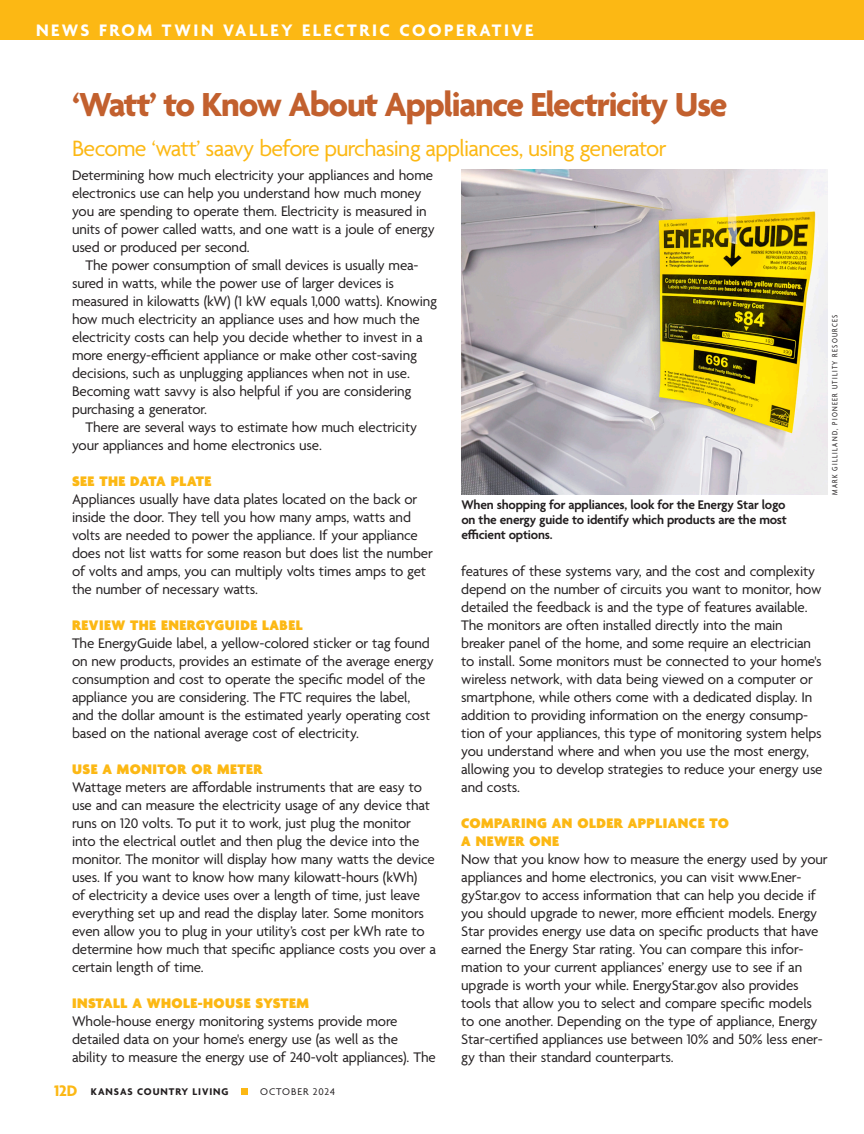
<style>
.page{position:relative;width:864px;height:1134px;background:#fff}
.page>*{position:absolute;margin:0;border:0;box-sizing:border-box;transform-origin:0 0}
.Co-op_Headline{font:700 36px "Agenda";letter-spacing:-.035em;color:#c2602e}
.Co-op_Deck{font:24px "Agenda";letter-spacing:-.03em;color:#fcb814}
.t1{font:700 18px "Agenda";letter-spacing:.14em;color:#fff}
.Co-op_Text_no_indent{font:15px/18px "Agenda";letter-spacing:-.01em;color:#231f20}
.Co-op_Text{font:15px/18px "Agenda";letter-spacing:-.01em;color:#231f20}
.Co-op_Subhead{font:900 15px/18px "Agenda";letter-spacing:.03em;color:#fcb814}
.Caption{font:600 13.5px/15px "Agenda";letter-spacing:-.015em;color:#231f20;text-align:justify}
.t2{font:700 10.5px "Agenda";letter-spacing:.09em;color:#231f20}
.t3{font:10.5px "Agenda";letter-spacing:.09em;color:#231f20}
.Credit{font:condensed 8.25px "Agenda";letter-spacing:.15em;color:#231f20}
.s1{font-size:16.5px;color:#fcb814}
</style>
<div class="page">
<img style="left:461px;top:170px;width:367px;height:325px">
<div style="left:241px;top:1088px;width:7px;height:7px;background:#fcb814"></div>
<div style="left:0;top:0;width:864px;height:40px;background:#fcb814"></div>
<p class="t1" style="left:36px;top:21px;width:499px">NEWS FROM TWIN VALLEY ELECTRIC COOPERATIVE</p>
<p class="Co-op_Headline" style="left:72px;top:85px;width:657px">‘Watt’ to Know About Appliance Electricity Use</p>
<p class="Co-op_Deck" style="left:72px;top:136px;width:596px">Become ‘watt’ saavy before purchasing appliances, using generator</p>
<p class="Co-op_Text_no_indent" style="left:72px;top:167px;width:364px">Determining how much electricity your appliances and home electronics use can help you understand how much money you are spending to operate them. Electricity is measured in units of power called watts, and one watt is a joule of energy used or produced per second.</p>
<p class="Co-op_Text" style="left:72px;top:257px;width:367px;text-indent:14px">The power consumption of small devices is usually mea&shy;sured in watts, while the power use of larger devices is measured in kilowatts (kW) (1 kW equals 1,000 watts). Knowing how much electricity an appliance uses and how much the electricity costs can help you decide whether to invest in a more energy-efficient appliance or make other cost-saving decisions, such as unplugging appliances when not in use.<br>Becoming watt savvy is also helpful if you are considering purchasing a generator.</p>
<p class="Co-op_Text" style="left:72px;top:419px;width:347px;text-indent:14px">There are several ways to estimate how much electricity your appliances and home electronics use.</p>
<p class="Co-op_Subhead" style="left:72px;top:473px;width:141px">SEE THE DATA PLATE</p>
<p class="Co-op_Text_no_indent" style="left:72px;top:491px;width:362px">Appliances usually have data plates located on the back or inside the door. They tell you how many amps, watts and volts are needed to power the appliance. If your appliance does not list watts for some reason but does list the number of volts and amps, you can multiply volts times amps to get the number of necessary watts.</p>
<p class="Co-op_Subhead" style="left:72px;top:617px;width:232px">REVIEW THE ENERGYGUIDE LABEL</p>
<p class="Co-op_Text_no_indent" style="left:72px;top:635px;width:363px">The EnergyGuide label, a yellow-colored sticker or tag found on new products, provides an estimate of the average energy consumption and cost to operate the specific model of the appliance you are considering. The FTC requires the label, and the dollar amount is the estimated yearly operating cost based on the national average cost of electricity.</p>
<p class="Co-op_Subhead" style="left:72px;top:761px;width:192px">USE A MONITOR OR METER</p>
<p class="Co-op_Text_no_indent" style="left:72px;top:779px;width:366px">Wattage meters are affordable instruments that are easy to use and can measure the electricity usage of any device that runs on 120 volts. To put it to work, just plug the monitor into the electrical outlet and then plug the device into the monitor. The monitor will display how many watts the device uses. If you want to know how many kilowatt-hours (kWh)<br>of electricity a device uses over a length of time, just leave everything set up and read the display later. Some monitors even allow you to plug in your utility’s cost per kWh rate to determine how much that specific appliance costs you over a certain length of time.</p>
<p class="Co-op_Subhead" style="left:72px;top:995px;width:238px">INSTALL A WHOLE-HOUSE SYSTEM</p>
<p class="Co-op_Text_no_indent" style="left:72px;top:1013px;width:365px">Whole-house energy monitoring systems provide more detailed data on your home's energy use (as well as the ability to measure the energy use of 240-volt appliances). The</p>
<p class="Credit" style="left:830px;top:495px;width:182px;rotate:-90deg">MARK GILLILAND, PIONEER UTILITY RESOURCES</p>
<p class="Caption" style="left:461px;top:498px;width:327px">When shopping for appliances, look for the Energy Star logo on the energy guide to identify which products are the most efficient options.</p>
<p class="Co-op_Text_no_indent" style="left:461px;top:563px;width:363px">features of these systems vary, and the cost and complexity depend on the number of circuits you want to monitor, how detailed the feedback is and the type of features available.<br>The monitors are often installed directly into the main breaker panel of the home, and some require an electrician to install. Some monitors must be connected to your home's wireless network, with data being viewed on a computer or smartphone, while others come with a dedicated display. In addition to providing information on the energy consump&shy;tion of your appliances, this type of monitoring system helps you understand where and when you use the most energy, allowing you to develop strategies to reduce your energy use and costs.</p>
<p class="Co-op_Subhead" style="left:461px;top:815px;width:269px">COMPARING AN OLDER APPLIANCE TO<br>A NEWER ONE</p>
<p class="Co-op_Text_no_indent" style="left:461px;top:851px;width:368px">Now that you know how to measure the energy used by your appliances and home electronics, you can visit www.Ener&shy;gyStar.gov to access information that can help you decide if you should upgrade to newer, more efficient models. Energy Star provides energy use data on specific products that have earned the Energy Star rating. You can compare this infor&shy;mation to your current appliances’ energy use to see if an upgrade is worth your while. EnergyStar.gov also provides tools that allow you to select and compare specific models to one another. Depending on the type of appliance, Energy Star-certified appliances use between 10% and 50% less ener&shy;gy than their standard counterparts.</p>
<p class="t2" style="left:54px;top:1086px;width:176px"><span class="s1">12D</span> KANSAS COUNTRY LIVING</p>
<p class="t3" style="left:260px;top:1086px;width:77px">OCTOBER 2024</p>
</div>
